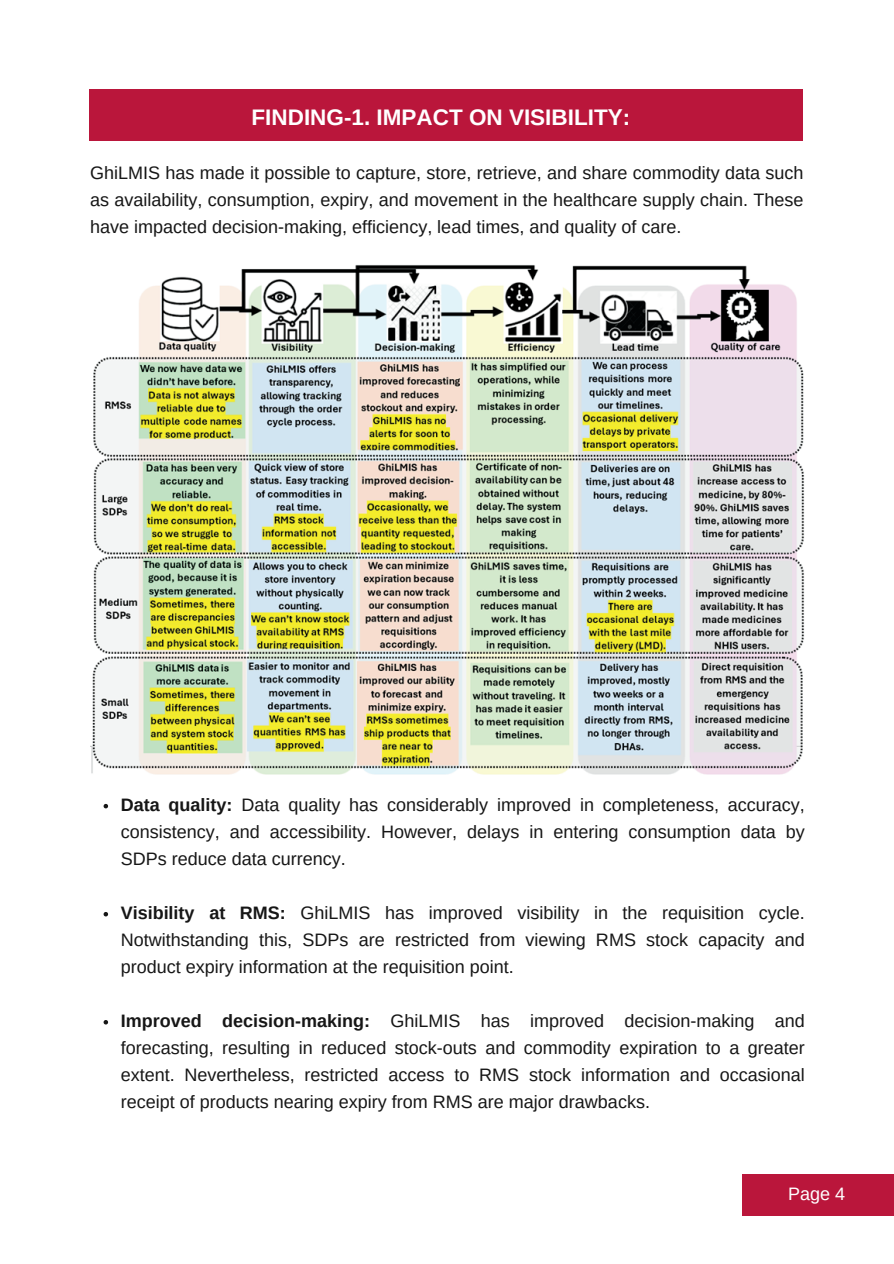
<style>
.page{position:relative;width:894px;height:1264px;background:#fff}
.page>*{position:absolute;margin:0;border:0;box-sizing:border-box;transform-origin:0 0}
.t1{font:700 22.5px "Arimo";color:#fff}
.t2{font:18px/27px "Arimo";color:#161616;text-align:justify}
.t3{font:18px "Arimo";color:#fff}
.s1{font-weight:700}
</style>
<div class="page">
<img style="left:90px;top:265px;width:714px;height:510px">
<div style="left:89px;top:89px;width:713px;height:52px;background:#ba163b"></div>
<div style="left:742px;top:1174px;width:151px;height:42px;background:#ba163b"></div>
<svg style="left:103px;top:804px;width:5px;height:4px"></svg>
<svg style="left:103px;top:912px;width:5px;height:4px"></svg>
<svg style="left:103px;top:1020px;width:5px;height:4px"></svg>
<p class="t1" style="left:251px;top:104px;width:380px">FINDING-1. IMPACT ON VISIBILITY:</p>
<p class="t2" style="left:90px;top:159px;width:714px">GhiLMIS has made it possible to capture, store, retrieve, and share commodity data such as availability, consumption, expiry, and movement in the healthcare supply chain. These have impacted decision-making, efficiency, lead times, and quality of care.</p>
<p class="t2" style="left:121px;top:791px;width:685px"><span class="s1">Data quality:</span> Data quality has considerably improved in completeness, accuracy, consistency, and accessibility. However, delays in entering consumption data by SDPs reduce data currency.</p>
<p class="t2" style="left:121px;top:899px;width:685px"><span class="s1">Visibility at RMS:</span> GhiLMIS has improved visibility in the requisition cycle.<br>Notwithstanding this, SDPs are restricted from viewing RMS stock capacity and product expiry information at the requisition point.</p>
<p class="t2" style="left:121px;top:1007px;width:685px"><span class="s1">Improved decision-making:</span> GhiLMIS has improved decision-making and forecasting, resulting in reduced stock-outs and commodity expiration to a greater extent. Nevertheless, restricted access to RMS stock information and occasional receipt of products nearing expiry from RMS are major drawbacks.</p>
<p class="t3" style="left:788px;top:1183px;width:59px">Page 4</p>
</div>
